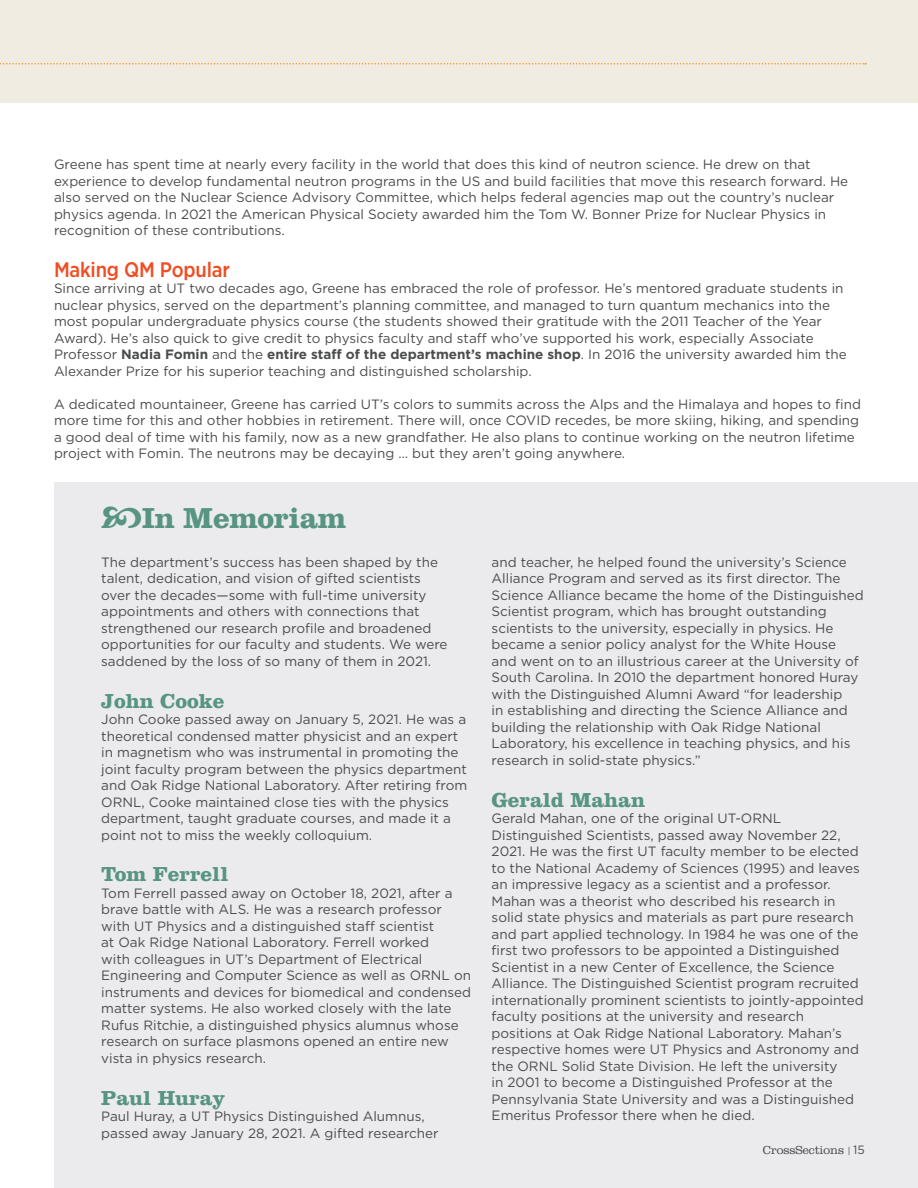
<style>
.page{position:relative;width:918px;height:1188px;background:#fff}
.page>*{position:absolute;margin:0;border:0;box-sizing:border-box;transform-origin:0 0}
.t1{font:700 30px "Clarendon LT Std";letter-spacing:-.01em;color:#579482}
.t2{font:700 21px "Clarendon LT Std";color:#579482}
.t3{font:500 21px "Gotham Narrow";letter-spacing:-.01em;color:#f04d22}
.t4{font:13.5px/16.5px "Gotham";color:#4b4c4d}
.t5{font:300 12px "Clarendon LT Std";color:#4b4c4d}
.s1{font-weight:700}
.s2{font-family:"Gotham";font-weight:400;font-size:9px}
.s3{font-family:"Gotham";font-weight:400}
</style>
<div class="page">
<div style="left:54px;top:482px;width:864px;height:706px;background:#ebebed"></div>
<div style="left:0;top:0;width:918px;height:102px;background:#f1ece2"></div>
<svg style="left:0;top:63px;width:866px;height:1px"></svg>
<p class="t4" style="left:54px;top:156px;width:796px">Greene has spent time at nearly every facility in the world that does this kind of neutron science. He drew on that experience to develop fundamental neutron programs in the US and build facilities that move this research forward. He also served on the Nuclear Science Advisory Committee, which helps federal agencies map out the country’s nuclear physics agenda. In 2021 the American Physical Society awarded him the Tom W. Bonner Prize for Nuclear Physics in recognition of these contributions.</p>
<p class="t3" style="left:54px;top:256px;width:177px">Making QM Popular</p>
<p class="t4" style="left:54px;top:280px;width:794px">Since arriving at UT two decades ago, Greene has embraced the role of professor. He’s mentored graduate students in nuclear physics, served on the department’s planning committee, and managed to turn quantum mechanics into the most popular undergraduate physics course (the students showed their gratitude with the 2011 Teacher of the Year Award). He’s also quick to give credit to physics faculty and staff who’ve supported his work, especially Associate Professor <span class="s1">Nadia Fomin</span> and the <span class="s1">entire staff of the department’s machine shop</span>. In 2016 the university awarded him the Alexander Prize for his superior teaching and distinguished scholarship.</p>
<p class="t4" style="left:54px;top:395px;width:809px">A dedicated mountaineer, Greene has carried UT’s colors to summits across the Alps and the Himalaya and hopes to find more time for this and other hobbies in retirement. There will, once COVID recedes, be more skiing, hiking, and spending a good deal of time with his family, now as a new grandfather. He also plans to continue working on the neutron lifetime project with Fomin. The neutrons may be decaying … but they aren’t going anywhere.</p>
<p class="t1" style="left:142px;top:500px;width:206px">In Memoriam</p>
<p class="t4" style="left:101px;top:554px;width:348px">The department’s success has been shaped by the talent, dedication, and vision of gifted scientists over the decades—some with full-time university appointments and others with connections that strengthened our research profile and broadened opportunities for our faculty and students. We were saddened by the loss of so many of them in 2021.</p>
<p class="t2" style="left:101px;top:688px;width:125px">John Cooke</p>
<p class="t4" style="left:101px;top:711px;width:367px">John Cooke passed away on January 5, 2021. He was a theoretical condensed matter physicist and an expert in magnetism who was instrumental in promoting the joint faculty program between the physics department and Oak Ridge National Laboratory. After retiring from ORNL, Cooke maintained close ties with the physics department, taught graduate courses, and made it a point not to miss the weekly colloquium.</p>
<p class="t2" style="left:101px;top:862px;width:129px">Tom Ferrell</p>
<p class="t4" style="left:101px;top:885px;width:371px">Tom Ferrell passed away on October 18, 2021, after a brave battle with ALS. He was a research professor with UT Physics and a distinguished staff scientist<br>at Oak Ridge National Laboratory. Ferrell worked<br>with colleagues in UT’s Department of Electrical Engineering and Computer Science as well as ORNL on instruments and devices for biomedical and condensed matter systems. He also worked closely with the late Rufus Ritchie, a distinguished physics alumnus whose research on surface plasmons opened an entire new vista in physics research.</p>
<p class="t2" style="left:101px;top:1085px;width:126px">Paul Huray</p>
<p class="t4" style="left:101px;top:1108px;width:339px">Paul Huray, a UT Physics Distinguished Alumnus, passed away January 28, 2021. A gifted researcher</p>
<p class="t4" style="left:492px;top:554px;width:374px">and teacher, he helped found the university’s Science Alliance Program and served as its first director. The Science Alliance became the home of the Distinguished Scientist program, which has brought outstanding scientists to the university, especially in physics. He became a senior policy analyst for the White House and went on to an illustrious career at the University of South Carolina. In 2010 the department honored Huray with the Distinguished Alumni Award “for leadership<br>in establishing and directing the Science Alliance and building the relationship with Oak Ridge National Laboratory, his excellence in teaching physics, and his research in solid-state physics.”</p>
<p class="t2" style="left:492px;top:787px;width:155px">Gerald Mahan</p>
<p class="t4" style="left:492px;top:810px;width:370px">Gerald Mahan, one of the original UT-ORNL Distinguished Scientists, passed away November 22, 2021. He was the first UT faculty member to be elected to the National Academy of Sciences (1995) and leaves an impressive legacy as a scientist and a professor.</p>
<p class="t4" style="left:492px;top:892px;width:374px">Mahan was a theorist who described his research in solid state physics and materials as part pure research and part applied technology. In 1984 he was one of the first two professors to be appointed a Distinguished Scientist in a new Center of Excellence, the Science Alliance. The Distinguished Scientist program recruited internationally prominent scientists to jointly-appointed faculty positions at the university and research positions at Oak Ridge National Laboratory. Mahan’s respective homes were UT Physics and Astronomy and the ORNL Solid State Division. He left the university<br>in 2001 to become a Distinguished Professor at the Pennsylvania State University and was a Distinguished Emeritus Professor there when he died.</p>
<p class="t5" style="left:763px;top:1143px;width:104px">CrossSections <span class="s2">|</span> <span class="s3">15</span></p>
</div>
